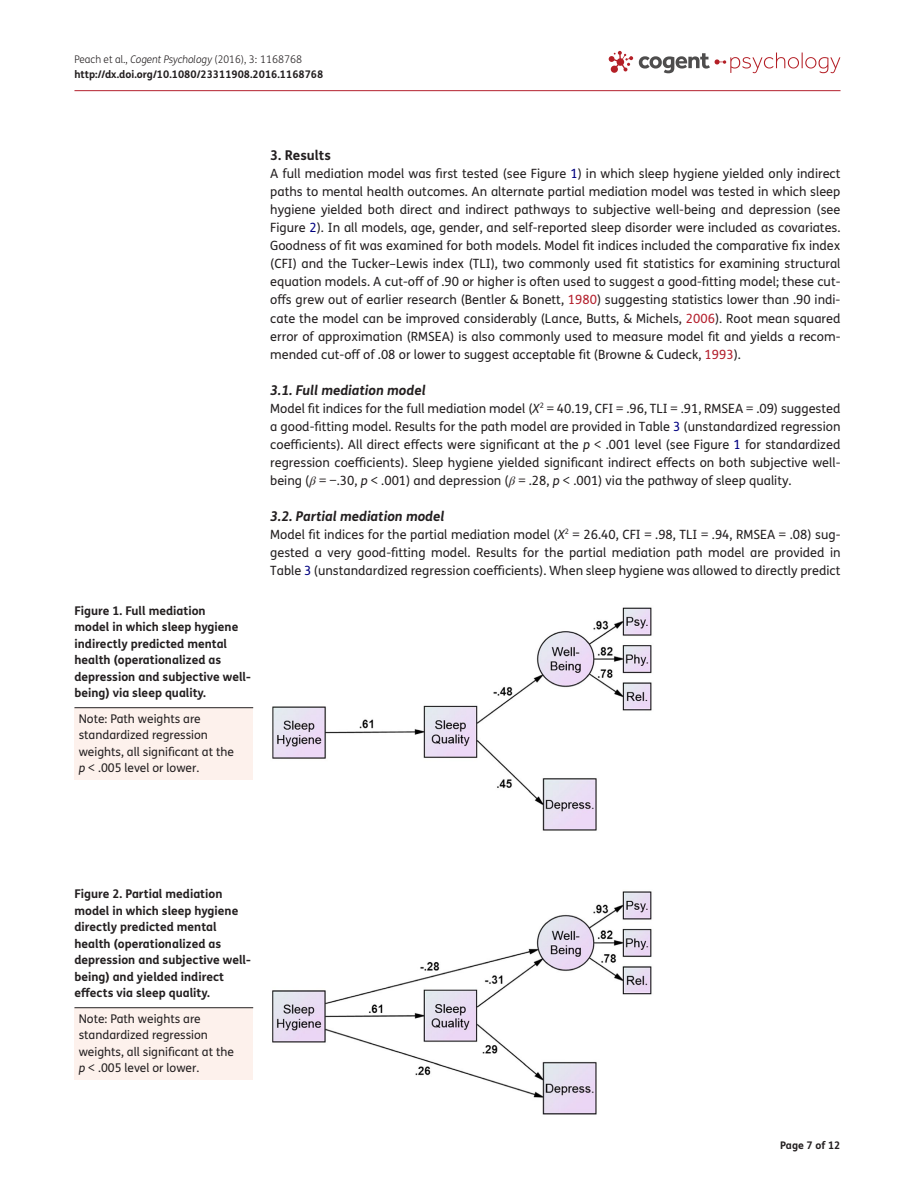
<style>
.page{position:relative;width:915px;height:1191px;background:#fff}
.page>*{position:absolute;margin:0;border:0;box-sizing:border-box;transform-origin:0 0}
.t1{font:italic 700 13.5px "FS Me Pro";color:#231f20}
.t2{font:700 13.5px "FS Me Pro";color:#231f20}
.t3{font:12.75px/18px "FS Me Pro";color:#231f20;text-align:justify}
.t4{font:700 12px/16.5px "FS Me Pro";color:#231f20}
.t5{font:12px/16.5px "FS Me Pro";color:#231f20}
.t6{font:700 10.5px/15px "FS Me Pro";color:#231f20}
.s1{font-weight:300}
.s2{font-weight:300;font-style:italic}
.s3{font-style:italic}
.s4{color:#000080}
.s5{color:#b3202d}
.s6{font-family:"STIX";font-style:italic}
</style>
<div class="page">
<svg style="left:608px;top:51px;width:232px;height:22px"></svg>
<hr style="left:74px;top:90px;width:766px;height:1px;background:#b3202d">
<div style="left:74px;top:707px;width:179px;height:72px;background:#fdf1ec"></div>
<hr style="left:74px;top:707px;width:179px;height:1px;background:#231f20">
<img style="left:272px;top:607px;width:380px;height:224px">
<div style="left:74px;top:1007px;width:179px;height:72px;background:#fdf1ec"></div>
<hr style="left:74px;top:1007px;width:179px;height:1px;background:#231f20">
<img style="left:272px;top:891px;width:380px;height:224px">
<p class="t6" style="left:74px;top:51px;width:250px"><span class="s1">Peach et al.,</span> <span class="s2">Cogent Psychology</span> <span class="s1">(2016), 3: 1168768 </span>http://dx.doi.org/10.1080/23311908.2016.1168768</p>
<p class="t4" style="left:74px;top:601px;width:178px">Figure 1. Full mediation<br>model in which sleep hygiene indirectly predicted mental health (operationalized as depression and subjective well&shy;being) via sleep quality.</p>
<p class="t5" style="left:79px;top:710px;width:157px">Note: Path weights are standardized regression weights, all significant at the <span class="s3">p</span> &lt; .005 level or lower.</p>
<p class="t2" style="left:270px;top:145px;width:62px">3. Results</p>
<p class="t3" style="left:270px;top:165px;width:571px">A full mediation model was first tested (see Figure <span class="s4">1</span>) in which sleep hygiene yielded only indirect paths to mental health outcomes. An alternate partial mediation model was tested in which sleep hygiene yielded both direct and indirect pathways to subjective well-being and depression (see Figure <span class="s4">2</span>). In all models, age, gender, and self-reported sleep disorder were included as covariates.<br>Goodness of fit was examined for both models. Model fit indices included the comparative fix index (CFI) and the Tucker–Lewis index (TLI), two commonly used fit statistics for examining structural equation models. A cut-off of .90 or higher is often used to suggest a good-fitting model; these cut&shy;offs grew out of earlier research (Bentler &amp; Bonett, <span class="s5">1980</span>) suggesting statistics lower than .90 indi&shy;cate the model can be improved considerably (Lance, Butts, &amp; Michels, <span class="s5">2006</span>). Root mean squared error of approximation (RMSEA) is also commonly used to measure model fit and yields a recom&shy;mended cut-off of .08 or lower to suggest acceptable fit (Browne &amp; Cudeck, <span class="s5">1993</span>).</p>
<p class="t1" style="left:270px;top:379px;width:157px">3.1. Full mediation model</p>
<p class="t3" style="left:270px;top:399px;width:571px">Model fit indices for the full mediation model (<span class="s3">Χ</span><sup>2</sup> = 40.19, CFI = .96, TLI = .91, RMSEA = .09) suggested a good-fitting model. Results for the path model are provided in Table <span class="s4">3</span> (unstandardized regression coefficients). All direct effects were significant at the <span class="s3">p</span> &lt; .001 level (see Figure <span class="s4">1</span> for standardized regression coefficients). Sleep hygiene yielded significant indirect effects on both subjective well&shy;being (<span class="s6">β</span> = −.30, <span class="s3">p</span> &lt; .001) and depression (<span class="s6">β</span> = .28, <span class="s3">p</span> &lt; .001) via the pathway of sleep quality.</p>
<p class="t1" style="left:270px;top:505px;width:175px">3.2. Partial mediation model</p>
<p class="t3" style="left:270px;top:525px;width:571px">Model fit indices for the partial mediation model (<span class="s3">Χ</span><sup>2</sup> = 26.40, CFI = .98, TLI = .94, RMSEA = .08) sug&shy;gested a very good-fitting model. Results for the partial mediation path model are provided in Table <span class="s4">3</span> (unstandardized regression coefficients). When sleep hygiene was allowed to directly predict</p>
<p class="t4" style="left:74px;top:885px;width:178px">Figure 2. Partial mediation model in which sleep hygiene directly predicted mental health (operationalized as depression and subjective well&shy;being) and yielded indirect effects via sleep quality.</p>
<p class="t5" style="left:79px;top:1010px;width:157px">Note: Path weights are standardized regression weights, all significant at the <span class="s3">p</span> &lt; .005 level or lower.</p>
<p class="t6" style="left:780px;top:1137px;width:62px">Page 7 of 12</p>
</div>
